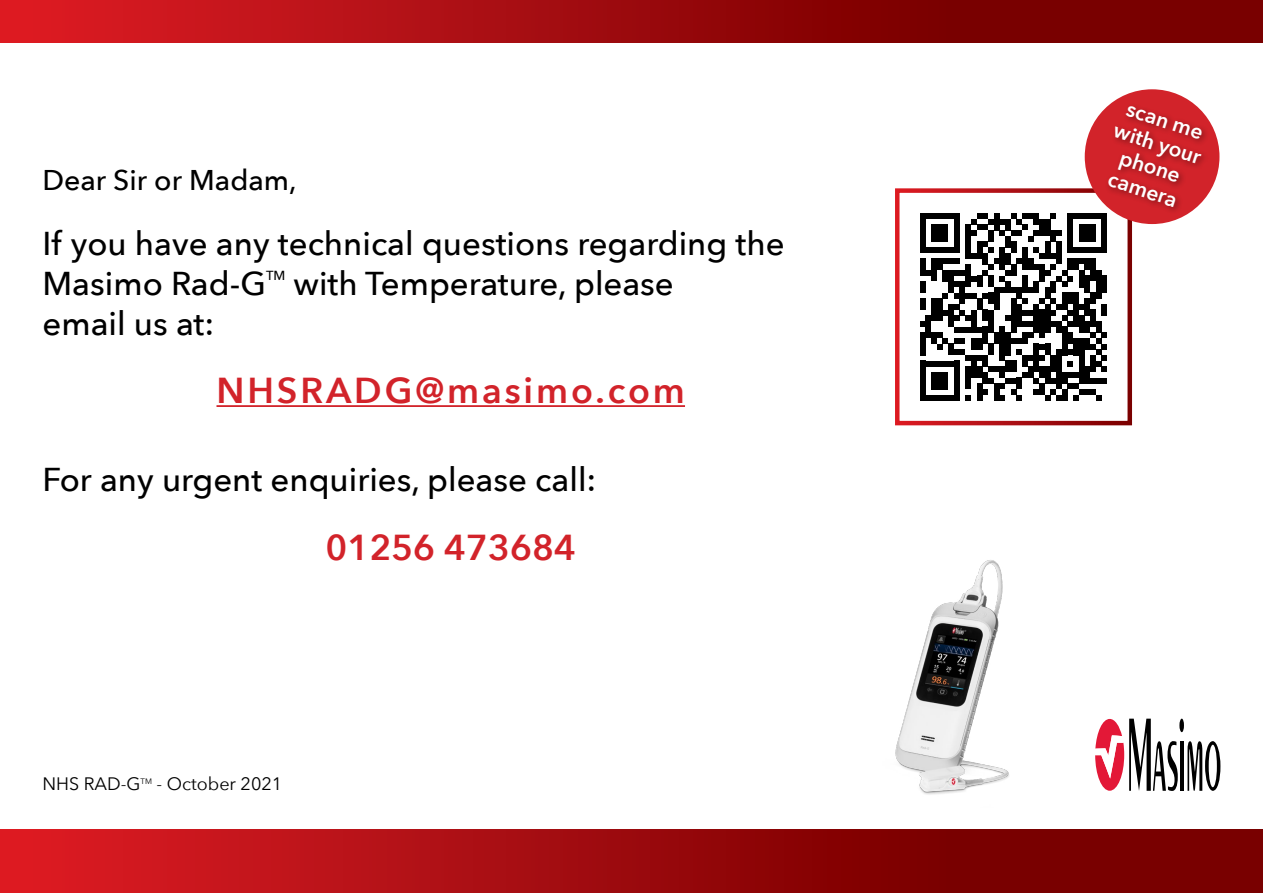
<style>
.page{position:relative;width:1263px;height:893px;background:#fff}
.page>*{position:absolute;margin:0;border:0;box-sizing:border-box;transform-origin:0 0}
.t1{font:600 36px "Avenir Next";letter-spacing:.08em;color:#d2232a}
.t2{font:600 36px "Avenir Next";color:#d2232a}
.t3{font:500 33px/39.6px "Avenir Next";color:#000}
.t4{font:500 28.5px "Avenir Next";color:#000}
.t5{font:600 21px/24px "Avenir Next";color:#fff;text-align:center}
.t6{font:18px "Avenir Next";color:#000}
.t7{font:500 13.05px "Avenir Next";color:#000}
.t8{font:7.8px "Avenir Next";color:#000}
</style>
<div class="page">
<svg style="left:0;top:829px;width:1263px;height:64px;background:#9f0a0d"></svg>
<hr style="left:216px;top:405px;width:469px;height:2px;background:#d2232a">
<div style="left:1179px;top:719px;width:5px;height:13px;background:#000;border-radius:50%"></div>
<hr style="left:1180px;top:741px;width:3px;height:50px;background:#000">
<svg style="left:1187px;top:741px;width:33px;height:50px"></svg>
<svg style="left:1095px;top:719px;width:83px;height:72px"></svg>
<svg style="left:920px;top:213px;width:187px;height:187px"></svg>
<svg style="left:0;top:0;width:1263px;height:43px;background:#9f0a0d"></svg>
<div style="left:1085px;top:89px;width:134px;height:135px;background:#d2232a;border-radius:50%"></div>
<div style="left:1105px;top:103px;width:104px;height:112px;background:#000;opacity:.4"></div>
<img style="left:895px;top:560px;width:114px;height:235px">
<p class="t4" style="left:43px;top:156px;width:256px">Dear Sir or Madam,</p>
<p class="t3" style="left:43px;top:223px;width:743px">If you have any technical questions regarding the<br>Masimo Rad-G</p>
<p class="t7" style="left:266px;top:264px;width:21px">TM</p>
<p class="t3" style="left:294px;top:263px;width:382px">with Temperature, please</p>
<p class="t3" style="left:43px;top:302px;width:173px">email us at:</p>
<p class="t1" style="left:216px;top:360px;width:470px">NHSRADG@masimo.com</p>
<p class="t3" style="left:43px;top:459px;width:555px">For any urgent enquiries, please call:</p>
<p class="t2" style="left:325px;top:516px;width:252px">01256 473684</p>
<p class="t6" style="left:43px;top:768px;width:100px">NHS RAD-G</p>
<p class="t8" style="left:141px;top:774px;width:13px">TM</p>
<p class="t6" style="left:157px;top:768px;width:127px">- October 2021</p>
<p class="t5" style="left:1126px;top:95px;width:92px;rotate:18deg">scan me with your phone camera</p>
</div>
